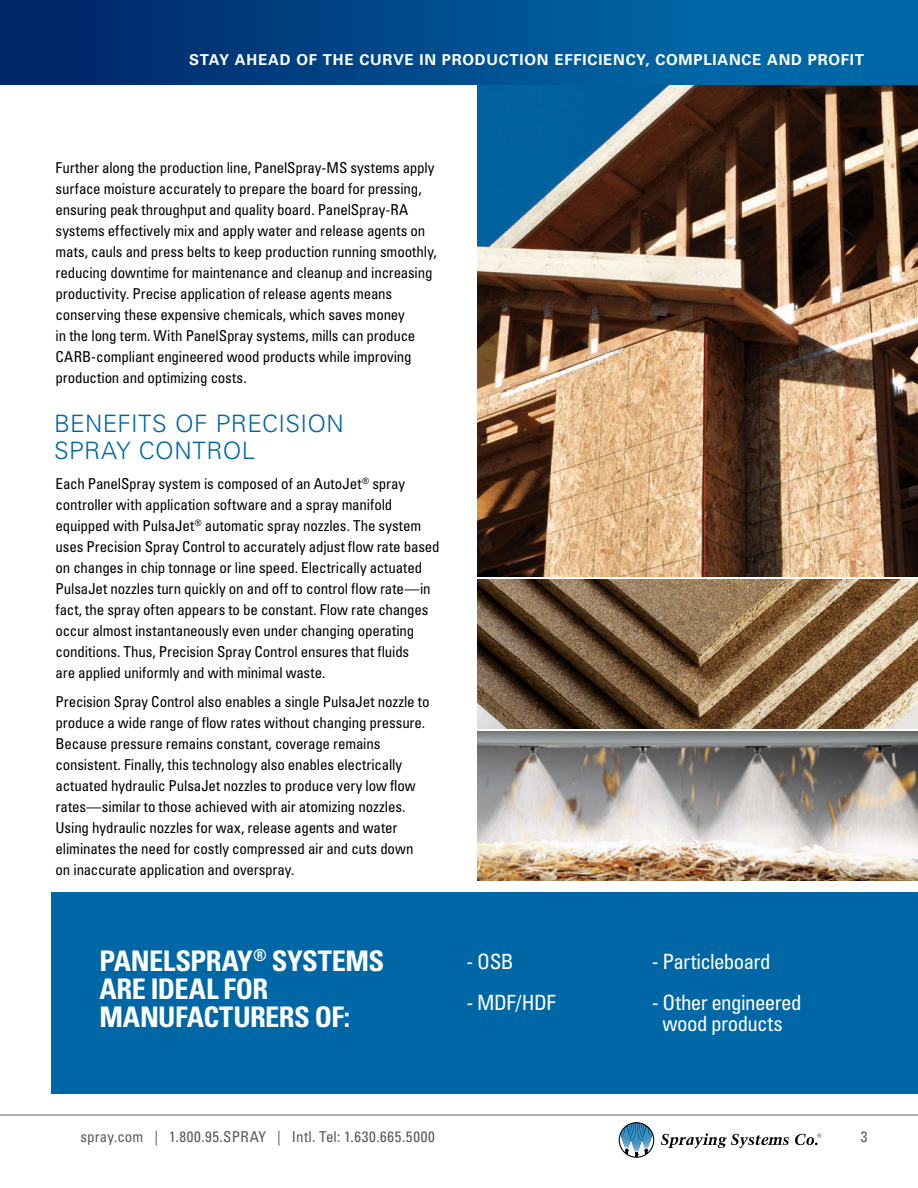
<style>
.page{position:relative;width:918px;height:1188px;background:#fff}
.page>*{position:absolute;margin:0;border:0;box-sizing:border-box;transform-origin:0 0}
.t1{font:700 condensed 28.35px/28.3px "Univers LT Std";letter-spacing:-.02em;color:#fff}
.Body_Subhead{font:300 24px/27px "Univers LT Std";letter-spacing:.015em;color:#0067a6}
.t2{font:condensed 21px/21px "Univers LT Std";letter-spacing:-.025em;color:#fff;text-align:center}
.Body{font:condensed 15px/21px "Univers LT Std";letter-spacing:-.01em;color:#000}
.t3{font:700 15px "Univers LT Std";letter-spacing:.05em;color:#fff}
.body{font:condensed 15px "Univers LT Std";letter-spacing:.03em;color:#58595b}
</style>
<div class="page">
<img style="left:478px;top:85px;width:440px;height:491px">
<img style="left:478px;top:580px;width:440px;height:149px">
<img style="left:478px;top:732px;width:440px;height:149px">
<div style="left:52px;top:892px;width:866px;height:202px;background:#0067a6"></div>
<hr style="left:0;top:1114px;width:918px;height:2px;background:#939598">
<div style="left:0;top:0;width:918px;height:85px;background:linear-gradient(to right,#00266a,#0073b1)"></div>
<svg style="left:619px;top:1122px;width:35px;height:36px"></svg>
<svg style="left:661px;top:1133px;width:128px;height:15px"></svg>
<svg style="left:795px;top:1134px;width:26px;height:11px"></svg>
<p class="t3" style="left:189px;top:51px;width:676px">STAY AHEAD OF THE CURVE IN PRODUCTION EFFICIENCY, COMPLIANCE AND PROFIT</p>
<p class="Body" style="left:56px;top:157px;width:383px">Further along the production line, PanelSpray-MS systems apply surface moisture accurately to prepare the board for pressing, ensuring peak throughput and quality board. PanelSpray-RA systems effectively mix and apply water and release agents on mats, cauls and press belts to keep production running smoothly, reducing downtime for maintenance and cleanup and increasing productivity. Precise application of release agents means conserving these expensive chemicals, which saves money<br>in the long term. With PanelSpray systems, mills can produce CARB-compliant engineered wood products while improving production and optimizing costs.</p>
<p class="Body_Subhead" style="left:54px;top:410px;width:291px">BENEFITS OF PRECISION<br>SPRAY CONTROL</p>
<p class="Body" style="left:56px;top:473px;width:386px">Each PanelSpray system is composed of an AutoJet<sup>®</sup> spray controller with application software and a spray manifold equipped with PulsaJet<sup>®</sup> automatic spray nozzles. The system uses Precision Spray Control to accurately adjust flow rate based on changes in chip tonnage or line speed. Electrically actuated PulsaJet nozzles turn quickly on and off to control flow rate—in fact, the spray often appears to be constant. Flow rate changes occur almost instantaneously even under changing operating conditions. Thus, Precision Spray Control ensures that fluids<br>are applied uniformly and with minimal waste.</p>
<p class="Body" style="left:56px;top:691px;width:375px">Precision Spray Control also enables a single PulsaJet nozzle to produce a wide range of flow rates without changing pressure.<br>Because pressure remains constant, coverage remains consistent. Finally, this technology also enables electrically actuated hydraulic PulsaJet nozzles to produce very low flow rates—similar to those achieved with air atomizing nozzles.<br>Using hydraulic nozzles for wax, release agents and water eliminates the need for costly compressed air and cuts down on inaccurate application and overspray.</p>
<p class="t1" style="left:99px;top:946px;width:286px">PANELSPRAY<sup>®</sup> SYSTEMS<br>ARE IDEAL FOR<br>MANUFACTURERS OF:</p>
<p class="t2" style="left:467px;top:951px;width:49px">- OSB</p>
<p class="t2" style="left:467px;top:992px;width:91px">- MDF/HDF</p>
<p class="t2" style="left:652px;top:951px;width:120px">- Particleboard</p>
<p class="t2" style="left:652px;top:992px;width:151px">- Other engineered wood products</p>
<p class="body" style="left:80px;top:1128px;width:356px">spray.com | 1.800.95.SPRAY | Intl. Tel: 1.630.665.5000</p>
<p class="body" style="left:861px;top:1128px;width:8px">3</p>
</div>
